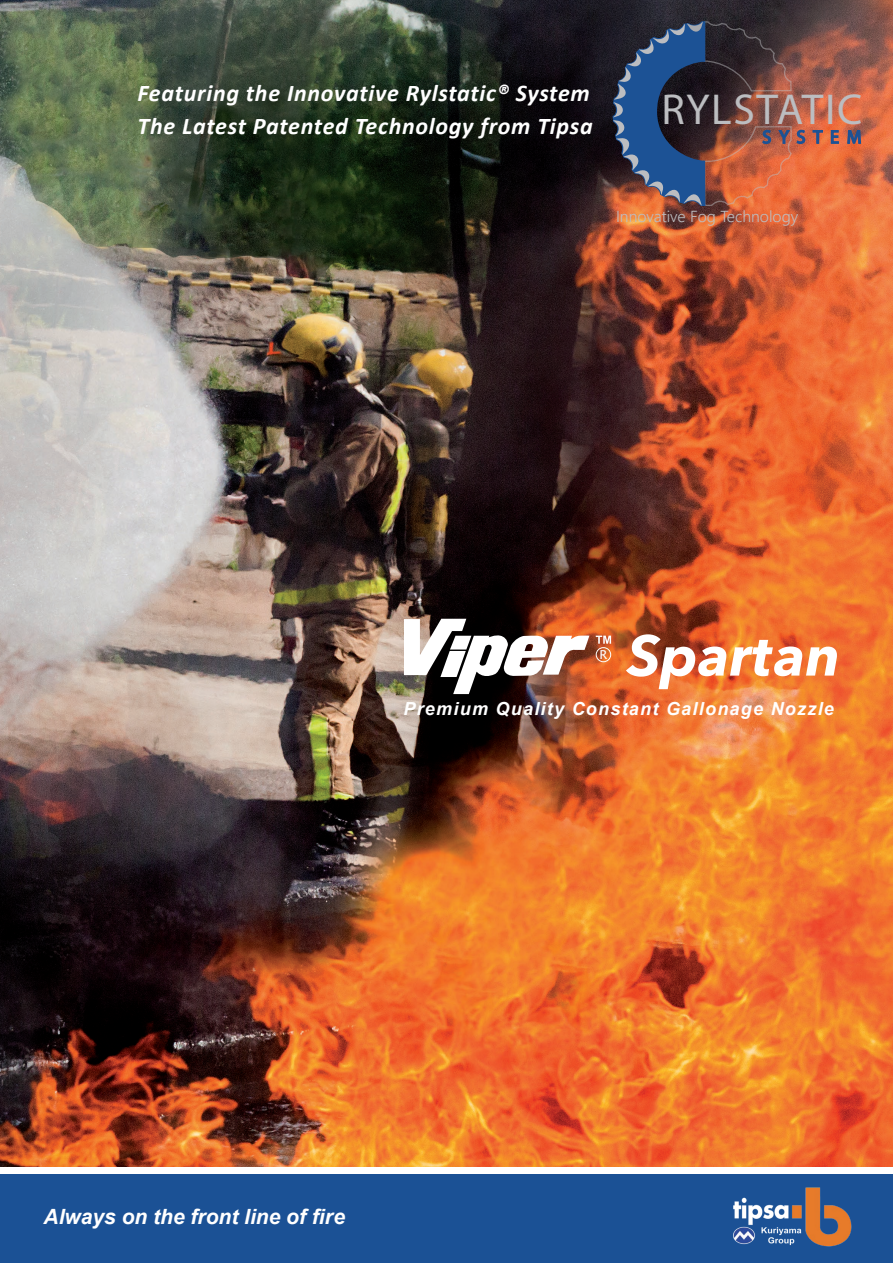
<style>
.page{position:relative;width:893px;height:1263px;background:#fff}
.page>*{position:absolute;margin:0;border:0;box-sizing:border-box;transform-origin:0 0}
.t1{font:italic 700 56.7px "Avenir Next";color:#fff}
.t2{font:43.5px "Myriad Pro";letter-spacing:.035em;color:#bcbdc0}
.t3{font:italic 700 24px/33px "Calibri";letter-spacing:.03em;color:#fff}
.t4{font:italic 700 21px "Arial";color:#fff}
.t5{font:18.6px "Myriad Pro";letter-spacing:.425em;color:#1c5295}
.t6{font:italic 700 18px "Arial";letter-spacing:.07em;color:#fff}
.t7{font:300 15.9px "Segoe UI";color:#bcbdc0}
.t8{font:12.3px "Lucida Grande";color:#fff}
</style>
<div class="page">
<img style="left:0;top:0;width:893px;height:1167px">
<div style="left:0;top:1172px;width:893px;height:91px;background:#1b5195"></div>
<div style="left:0;top:1167px;width:893px;height:7px;background:#fff"></div>
<img style="left:733px;top:1187px;width:119px;height:60px">
<svg style="left:404px;top:619px;width:185px;height:75px"></svg>
<svg style="left:596px;top:636px;width:15px;height:8px"></svg>
<div style="left:596px;top:647px;width:15px;height:15px;border:1px solid #fff;border-radius:50%"></div>
<svg style="left:612px;top:21px;width:194px;height:185px;background:#5c464d"></svg>
<svg style="left:812px;top:129px;width:12px;height:16px"></svg>
<svg style="left:830px;top:129px;width:10px;height:16px"></svg>
<svg style="left:846px;top:121px;width:16px;height:32px"></svg>
<p class="t3" style="left:138px;top:76px;width:457px">Featuring the Innovative Rylstatic® System<br>The Latest Patented Technology from Tipsa</p>
<h2 class="t2" style="left:661px;top:83px;width:203px">RYLSTATIC</h2>
<p class="t5" style="left:762px;top:126px;width:101px">SYSTEM</p>
<p class="t7" style="left:616px;top:204px;width:184px">Innovative Fog Technology</p>
<p class="t8" style="left:599px;top:647px;width:9px">R</p>
<h1 class="t1" style="left:627px;top:607px;width:214px">Spartan</h1>
<p class="t6" style="left:403px;top:697px;width:432px">Premium Quality Constant Gallonage Nozzle</p>
<p class="t4" style="left:44px;top:1203px;width:303px">Always on the front line of fire</p>
</div>
